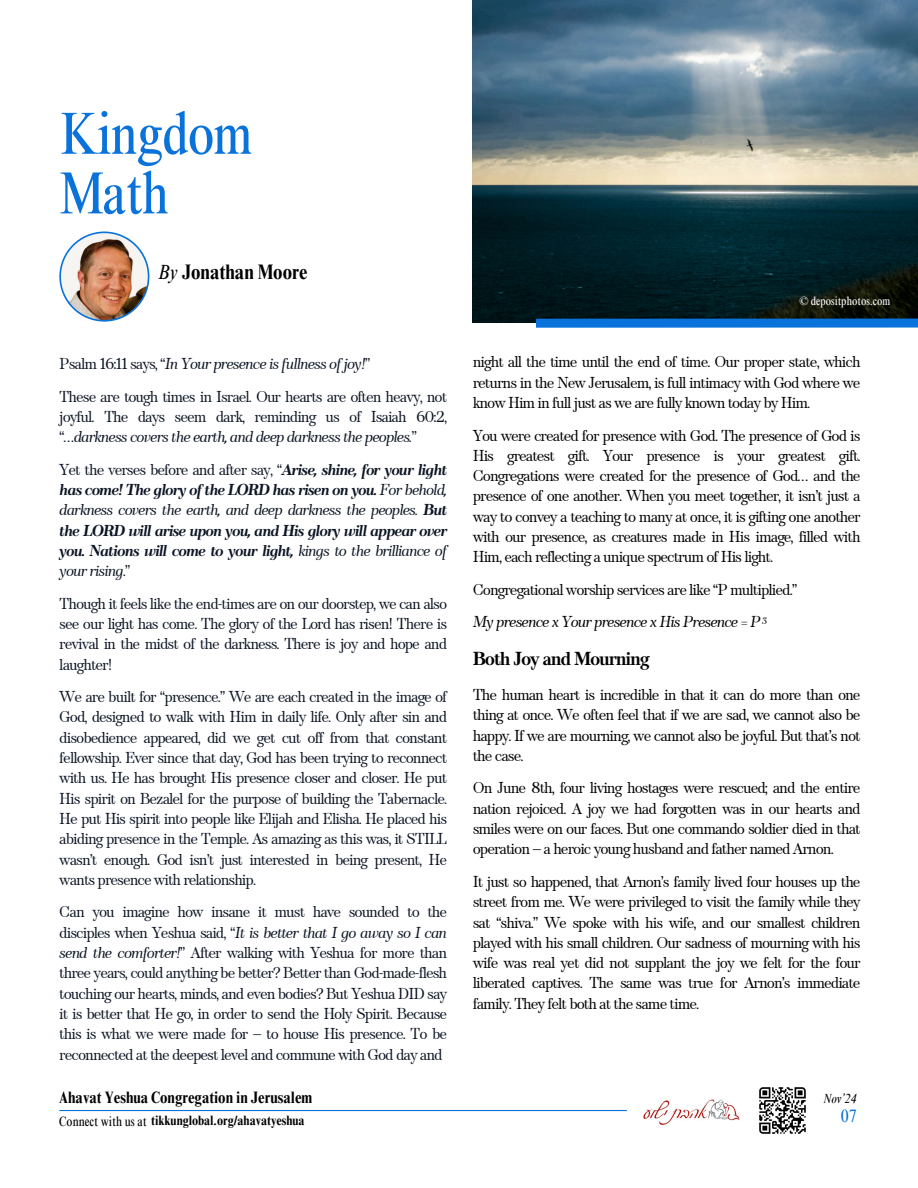
<style>
.page{position:relative;width:918px;height:1188px;background:#fff}
.page>*{position:absolute;margin:0;border:0;box-sizing:border-box;transform-origin:0 0}
.t1{font:condensed 60px/59.7px "Times NRMT Pro";letter-spacing:-.02em;color:#0972db}
.t2{font:700 condensed 21px "Times NRMT Pro";color:#000}
.t3{font:700 18.75px "TT Barrels";letter-spacing:-.065em;color:#000}
.t4{font:condensed 18px "Times NRMT Pro";color:#0972db}
.t5{font:700 condensed 16.5px "Times NRMT Pro";color:#000}
.t6{font:15.75px/20.2px "TT Barrels";letter-spacing:-.065em;color:#000;text-align:justify}
.t7{font:15.75px/20.2px "TT Barrels";letter-spacing:-.065em;color:#0c1524;text-align:justify}
.t8{font:italic 700 15.75px/20.2px "TT Barrels";letter-spacing:-.065em;color:#0c1524;text-align:justify}
.t9{font:italic 15.75px "TT Barrels";letter-spacing:-.065em;color:#0c1524}
.t10{font:italic 15.75px "TT Barrels";letter-spacing:-.065em;color:#000}
.t11{font:700 condensed 13.5px "Times NRMT Pro";color:#000}
.t12{font:italic condensed 13.5px "Times NRMT Pro";color:#000}
.t13{font:condensed 12px "Times NRMT Pro";color:#fff}
.t14{font:italic 9px "TT Barrels";color:#000}
.s1{font-weight:400;font-style:italic}
.s2{font-style:normal}
.s3{font-style:italic}
.s4{font-weight:400;font-style:normal}
.s5{font-weight:400}
</style>
<div class="page">
<img style="left:59px;top:232px;width:90px;height:90px">
<img style="left:473px;top:0;width:445px;height:322px">
<div style="left:536px;top:319px;width:382px;height:9px;background:#0972db"></div>
<hr style="left:59px;top:1110px;width:568px;height:1px;background:#0972db">
<img style="left:643px;top:1099px;width:97px;height:26px">
<img style="left:759px;top:1087px;width:47px;height:47px">
<h5 class="t1" style="left:59px;top:111px;width:194px">Kingdom<br>Math</h5>
<h5 class="t2" style="left:158px;top:264px;width:151px"><span class="s1">By</span> Jonathan Moore</h5>
<p class="t9" style="left:59px;top:355px;width:313px"><span class="s2">Psalm 16:11 says, “</span>In Your presence is fullness ofjoy!<span class="s2">”</span></p>
<p class="t7" style="left:59px;top:387px;width:389px">These are tough times in Israel. Our hearts are often heavy, not joyful. The days seem dark, reminding us of Isaiah 60:2, “<span class="s3">…darkness covers the earth, and deep darkness the peoples.</span>”</p>
<h5 class="t8" style="left:59px;top:460px;width:389px"><span class="s4">Yet the verses before and after say, “</span>Arise, shine, for your light has come! The glory of the LORD has risen on you. <span class="s5">For behold, darkness covers the earth, and deep darkness the peoples.</span> But the LORD will arise upon you, and His glory will appear over you. Nations will come to your light, <span class="s5">kings to the brilliance of your rising</span><span class="s4">.”</span></h5>
<h5 class="t7" style="left:59px;top:594px;width:389px">Though it feels like the end-times are on our doorstep, we can also see our light has come. The glory of the Lord has risen! There is revival in the midst of the darkness. There is joy and hope and laughter!</h5>
<h5 class="t7" style="left:59px;top:688px;width:389px">We are built for “presence.” We are each created in the image of God, designed to walk with Him in daily life. Only after sin and disobedience appeared, did we get cut off from that constant fellowship. Ever since that day, God has been trying to reconnect with us. He has brought His presence closer and closer. He put His spirit on Bezalel for the purpose of building the Tabernacle.<br>He put His spirit into people like Elijah and Elisha. He placed his abiding presence in the Temple. As amazing as this was, it STILL wasn’t enough. God isn’t just interested in being present, He wants presence with relationship.</h5>
<h5 class="t7" style="left:59px;top:903px;width:389px">Can you imagine how insane it must have sounded to the disciples when Yeshua said, “<span class="s3">It is better that I go away so I can send the comforter!</span>” After walking with Yeshua for more than three years, could anything be better? Better than God-made-flesh touching our hearts, minds, and even bodies? But Yeshua DID say it is better that He go, in order to send the Holy Spirit. Because this is what we were made for – to house His presence. To be reconnected at the deepest level and commune with God day and</h5>
<p class="t5" style="left:59px;top:1091px;width:254px">Ahavat Yeshua Congregation in Jerusalem</p>
<p class="t11" style="left:59px;top:1116px;width:247px"><span class="s5">Connect with us at</span> tikkunglobal.org/ahavatyeshua</p>
<h5 class="t13" style="left:800px;top:297px;width:92px">© depositphotos.com</h5>
<h2 class="t6" style="left:473px;top:353px;width:389px">night all the time until the end of time. Our proper state, which returns in the New Jerusalem, is full intimacy with God where we know Him in full just as we are fully known today by Him.</h2>
<p class="t6" style="left:473px;top:426px;width:389px">You were created for presence with God. The presence of God is His greatest gift. Your presence is your greatest gift.<br>Congregations were created for the presence of God… and the presence of one another. When you meet together, it isn’t just a way to convey a teaching to many at once, it is gifting one another with our presence, as creatures made in His image, filled with Him, each reflecting a unique spectrum of His light.</p>
<p class="t6" style="left:473px;top:580px;width:326px">Congregational worship services are like “P multiplied.”</p>
<h5 class="t10" style="left:473px;top:613px;width:289px">My presence x Your presence x His Presence = P</h5>
<p class="t14" style="left:762px;top:616px;width:7px">3</p>
<p class="t3" style="left:473px;top:648px;width:178px">Both Joy and Mourning</p>
<p class="t6" style="left:473px;top:686px;width:389px">The human heart is incredible in that it can do more than one thing at once. We often feel that if we are sad, we cannot also be happy. If we are mourning, we cannot also be joyful. But that’s not the case.</p>
<p class="t6" style="left:473px;top:779px;width:389px">On June 8th, four living hostages were rescued; and the entire nation rejoiced. A joy we had forgotten was in our hearts and smiles were on our faces. But one commando soldier died in that operation – a heroic young husband and father named Arnon.</p>
<h6 class="t6" style="left:473px;top:872px;width:389px">It just so happened, that Arnon’s family lived four houses up the street from me. We were privileged to visit the family while they sat “shiva.” We spoke with his wife, and our smallest children played with his small children. Our sadness of mourning with his wife was real yet did not supplant the joy we felt for the four liberated captives. The same was true for Arnon’s immediate family. They felt both at the same time.</h6>
<h5 class="t12" style="left:824px;top:1093px;width:35px">Nov’24</h5>
<h5 class="t4" style="left:841px;top:1109px;width:18px">07</h5>
</div>
